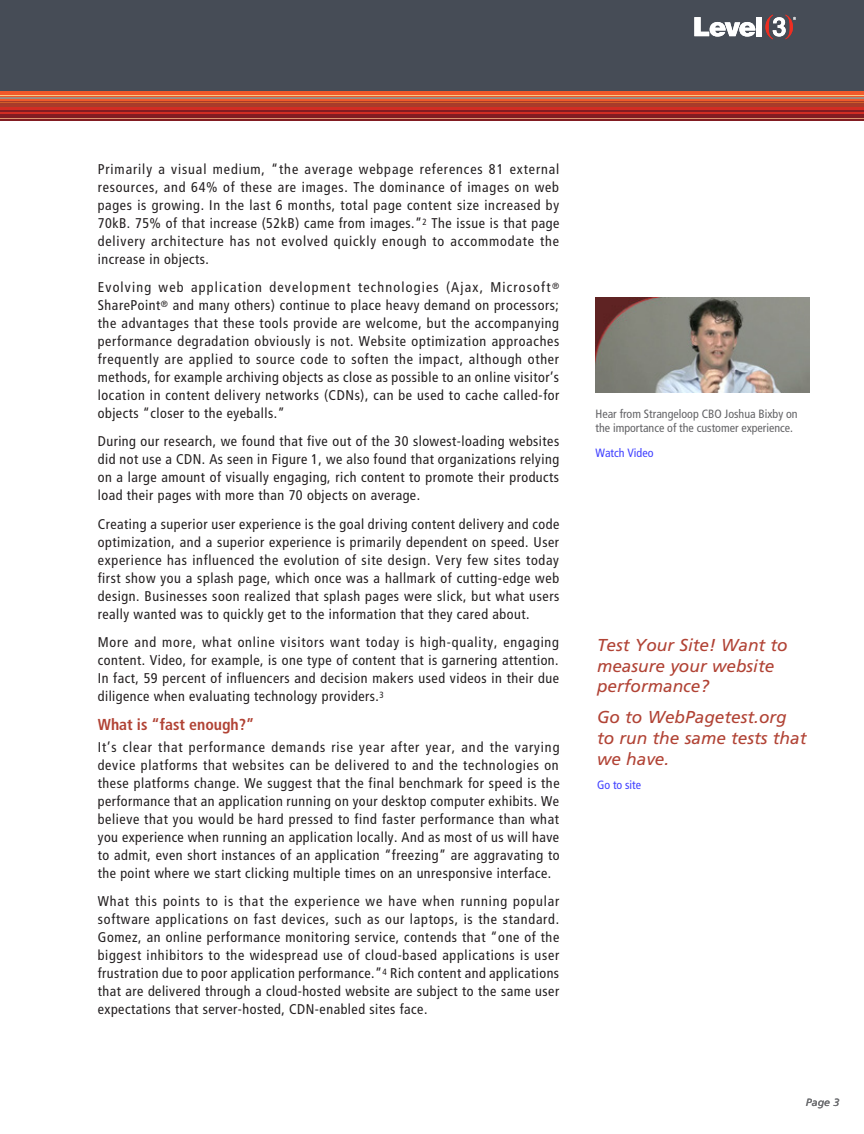
<style>
.page{position:relative;width:864px;height:1134px;background:#fff}
.page>*{position:absolute;margin:0;border:0;box-sizing:border-box;transform-origin:0 0}
.Pull_Quote_R_Pg{font:italic 17.25px/20.7px "Frutiger";color:#b14335}
.G_Caption_Head{font:700 condensed 15.9px "Frutiger";color:#b14335}
.C_Body_text{font:condensed 14.1px/18px "Frutiger";letter-spacing:.035em;color:#231f20;text-align:justify}
.Pull_Quote_Attribute{font:condensed 12px/14.4px "Frutiger";color:#636366}
.Pull_Quote_Attribute-2{font:condensed 12px "Frutiger";color:#4040ff}
.L_Page_Number_and_Da{font:italic 10.65px "Frutiger";color:#6c6d70}
</style>
<div class="page">
<svg style="left:0;top:91px;width:864px;height:10px;background:#e86b3e"></svg>
<svg style="left:0;top:107px;width:864px;height:7px;background:#c42a22"></svg>
<svg style="left:0;top:114px;width:864px;height:7px;background:#91312e"></svg>
<div style="left:0;top:101px;width:864px;height:6px;background:#a83b2a"></div>
<hr style="left:0;top:111px;width:864px;height:1px;background:#821d22">
<hr style="left:0;top:97px;width:864px;height:1px;background:#9d8d85">
<hr style="left:0;top:119px;width:864px;height:1px;background:#dd966f">
<hr style="left:0;top:102px;width:864px;height:1px;background:#d05f29">
<div style="left:0;top:0;width:864px;height:91px;background:#464c56"></div>
<svg style="left:694px;top:17px;width:61px;height:20px"></svg>
<div style="left:756px;top:17px;width:6px;height:19px;background:#fff"></div>
<svg style="left:765px;top:15px;width:31px;height:24px"></svg>
<img style="left:596px;top:297px;width:213px;height:95px">
<p class="C_Body_text" style="left:98px;top:160px;width:463px">Primarily a visual medium, “the average webpage references 81 external resources, and 64% of these are images. The dominance of images on web pages is growing. In the last 6 months, total page content size increased by 70kB. 75% of that increase (52kB) came from images.”<sup>2</sup> The issue is that page delivery architecture has not evolved quickly enough to accommodate the increase in objects.</p>
<p class="C_Body_text" style="left:98px;top:278px;width:463px">Evolving web application development technologies (Ajax, Microsoft<sup>® </sup>SharePoint<sup>®</sup> and many others) continue to place heavy demand on processors; the advantages that these tools provide are welcome, but the accompanying performance degradation obviously is not. Website optimization approaches frequently are applied to source code to soften the impact, although other methods, for example archiving objects as close as possible to an online visitor’s location in content delivery networks (CDNs), can be used to cache called-for objects “closer to the eyeballs.”</p>
<p class="C_Body_text" style="left:98px;top:433px;width:463px">During our research, we found that five out of the 30 slowest-loading websites did not use a CDN. As seen in Figure 1, we also found that organizations relying on a large amount of visually engaging, rich content to promote their products load their pages with more than 70 objects on average.</p>
<p class="C_Body_text" style="left:98px;top:515px;width:463px">Creating a superior user experience is the goal driving content delivery and code optimization, and a superior experience is primarily dependent on speed. User experience has influenced the evolution of site design. Very few sites today first show you a splash page, which once was a hallmark of cutting-edge web design. Businesses soon realized that splash pages were slick, but what users really wanted was to quickly get to the information that they cared about.</p>
<p class="C_Body_text" style="left:98px;top:633px;width:463px">More and more, what online visitors want today is high-quality, engaging content. Video, for example, is one type of content that is garnering attention.<br>In fact, 59 percent of influencers and decision makers used videos in their due diligence when evaluating technology providers.<sup>3</sup></p>
<p class="G_Caption_Head" style="left:98px;top:715px;width:158px">What is “fast enough?”</p>
<p class="C_Body_text" style="left:98px;top:738px;width:463px">It’s clear that performance demands rise year after year, and the varying device platforms that websites can be delivered to and the technologies on these platforms change. We suggest that the final benchmark for speed is the performance that an application running on your desktop computer exhibits. We believe that you would be hard pressed to find faster performance than what you experience when running an application locally. And as most of us will have to admit, even short instances of an application “freezing” are aggravating to the point where we start clicking multiple times on an unresponsive interface.</p>
<p class="C_Body_text" style="left:98px;top:892px;width:463px">What this points to is that the experience we have when running popular software applications on fast devices, such as our laptops, is the standard.<br>Gomez, an online performance monitoring service, contends that “one of the biggest inhibitors to the widespread use of cloud-based applications is user frustration due to poor application performance.”<sup>4</sup> Rich content and applications that are delivered through a cloud-hosted website are subject to the same user expectations that server-hosted, CDN-enabled sites face.</p>
<p class="Pull_Quote_Attribute" style="left:596px;top:406px;width:204px">Hear from Strangeloop CBO Joshua Bixby on the importance of the customer experience.</p>
<p class="Pull_Quote_Attribute-2" style="left:596px;top:445px;width:59px">Watch Video</p>
<p class="Pull_Quote_R_Pg" style="left:597px;top:635px;width:192px">Test Your Site! Want to measure your website performance?</p>
<p class="Pull_Quote_R_Pg" style="left:597px;top:707px;width:211px">Go to WebPagetest.org to run the same tests that we have.</p>
<p class="Pull_Quote_Attribute-2" style="left:597px;top:778px;width:46px">Go to site</p>
<p class="L_Page_Number_and_Da" style="left:806px;top:1096px;width:35px">Page 3</p>
</div>
